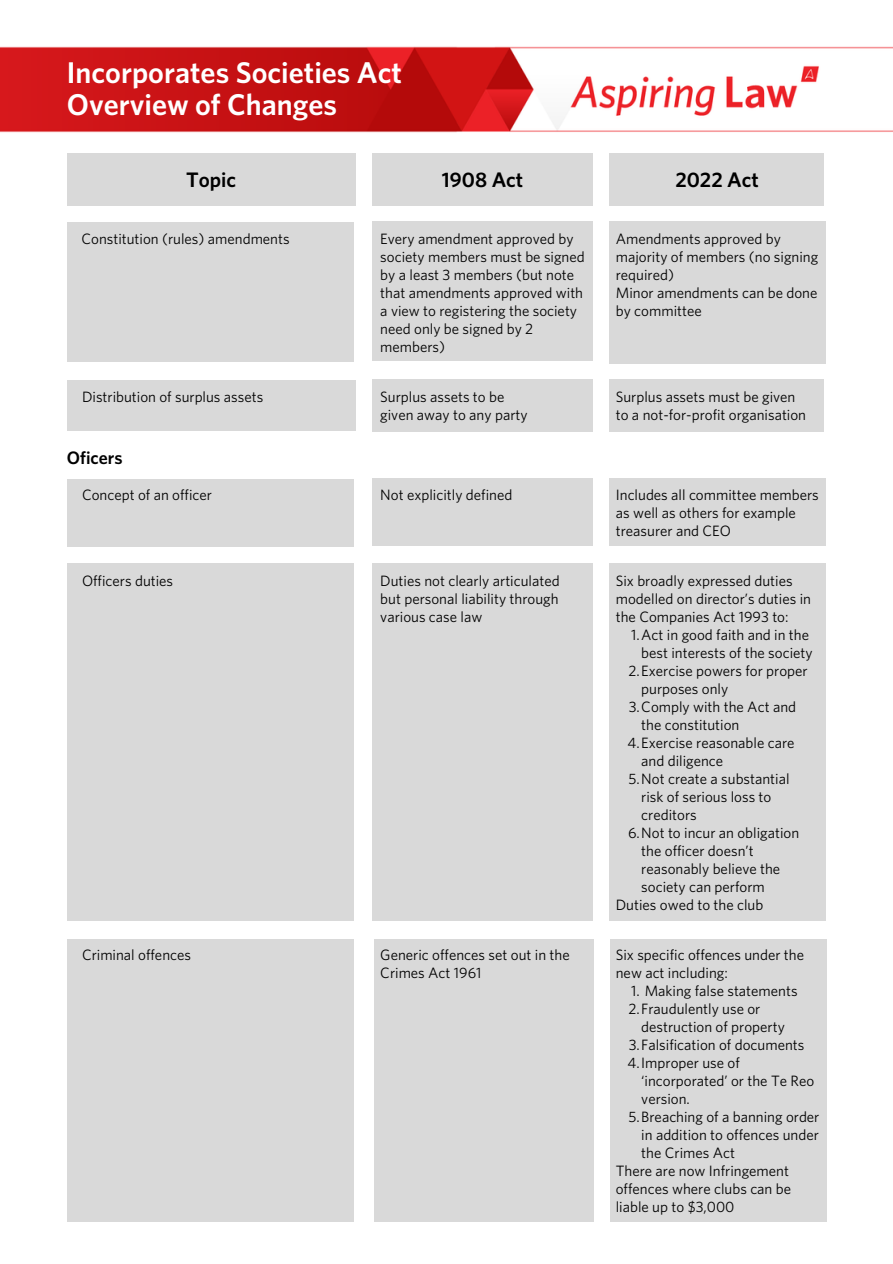
<style>
.page{position:relative;width:893px;height:1264px;background:#fff}
.page>*{position:absolute;margin:0;border:0;box-sizing:border-box;transform-origin:0 0}
.t1{font:600 30px/32.5px "Whitney";color:#fff}
.t2{font:600 21px "Whitney";color:#000}
.t3{font:600 18px "Whitney";color:#000}
.t4{font:15px/18px "Whitney";color:#000}
</style>
<div class="page">
<div style="left:67px;top:223px;width:286px;height:139px;background:#d9d9d9"></div>
<div style="left:609px;top:221px;width:216px;height:142px;background:#d9d9d9"></div>
<div style="left:609px;top:153px;width:214px;height:52px;background:#d9d9d9"></div>
<div style="left:67px;top:153px;width:288px;height:52px;background:#d9d9d9"></div>
<div style="left:372px;top:221px;width:220px;height:140px;background:#d9d9d9"></div>
<div style="left:372px;top:153px;width:220px;height:52px;background:#d9d9d9"></div>
<img style="left:0;top:46px;width:892px;height:87px">
<div style="left:67px;top:380px;width:288px;height:50px;background:#d9d9d9"></div>
<div style="left:609px;top:379px;width:214px;height:52px;background:#d9d9d9"></div>
<div style="left:372px;top:379px;width:220px;height:52px;background:#d9d9d9"></div>
<div style="left:67px;top:479px;width:286px;height:67px;background:#d9d9d9"></div>
<div style="left:609px;top:478px;width:216px;height:68px;background:#d9d9d9"></div>
<div style="left:372px;top:478px;width:220px;height:68px;background:#d9d9d9"></div>
<div style="left:67px;top:563px;width:286px;height:358px;background:#d9d9d9"></div>
<div style="left:609px;top:563px;width:216px;height:358px;background:#d9d9d9"></div>
<div style="left:372px;top:563px;width:220px;height:358px;background:#d9d9d9"></div>
<div style="left:67px;top:938px;width:286px;height:283px;background:#d9d9d9"></div>
<div style="left:610px;top:938px;width:216px;height:283px;background:#d9d9d9"></div>
<div style="left:373px;top:938px;width:220px;height:283px;background:#d9d9d9"></div>
<h1 class="t1" style="left:67px;top:55px;width:337px">Incorporates Societies Act<br>Overview of Changes</h1>
<h2 class="t2" style="left:186px;top:167px;width:52px">Topic</h2>
<h2 class="t2" style="left:442px;top:167px;width:83px">1908 Act</h2>
<h2 class="t2" style="left:675px;top:167px;width:85px">2022 Act</h2>
<p class="t4" style="left:81px;top:229px;width:210px">Constitution (rules) amendments</p>
<p class="t4" style="left:380px;top:229px;width:206px">Every amendment approved by society members must be signed by a least 3 members (but note that amendments approved with a view to registering the society need only be signed by 2 members)</p>
<p class="t4" style="left:615px;top:229px;width:204px">Amendments approved by majority of members (no signing required)<br>Minor amendments can be done by committee</p>
<p class="t4" style="left:82px;top:387px;width:183px">Distribution of surplus assets</p>
<p class="t4" style="left:380px;top:387px;width:149px">Surplus assets to be given away to any party</p>
<p class="t4" style="left:615px;top:387px;width:192px">Surplus assets must be given to a not-for-profit organisation</p>
<p class="t3" style="left:67px;top:447px;width:57px">Oficers</p>
<p class="t4" style="left:82px;top:485px;width:131px">Concept of an officer</p>
<p class="t4" style="left:380px;top:485px;width:133px">Not explicitly defined</p>
<p class="t4" style="left:615px;top:485px;width:204px">Includes all committee members as well as others for example treasurer and CEO</p>
<p class="t4" style="left:82px;top:572px;width:93px">Officers duties</p>
<p class="t4" style="left:380px;top:572px;width:181px;text-align:justify">Duties not clearly articulated but personal liability through various case law</p>
<p class="t4" style="left:631px;top:626px;width:179px">1.Act in good faith and in the</p>
<p class="t4" style="left:641px;top:644px;width:173px">best interests of the society</p>
<p class="t4" style="left:628px;top:662px;width:181px">2.Exercise powers for proper</p>
<p class="t4" style="left:641px;top:680px;width:88px">purposes only</p>
<p class="t4" style="left:628px;top:698px;width:169px">3.Comply with the Act and</p>
<p class="t4" style="left:641px;top:716px;width:100px">the constitution</p>
<p class="t4" style="left:627px;top:734px;width:168px">4.Exercise reasonable care</p>
<p class="t4" style="left:641px;top:752px;width:83px">and diligence</p>
<p class="t4" style="left:628px;top:769px;width:162px">5.Not create a substantial</p>
<p class="t4" style="left:641px;top:787px;width:132px">risk of serious loss to</p>
<p class="t4" style="left:641px;top:805px;width:57px">creditors</p>
<p class="t4" style="left:628px;top:823px;width:173px">6.Not to incur an obligation</p>
<p class="t4" style="left:641px;top:841px;width:114px">the officer doesn’t</p>
<p class="t4" style="left:641px;top:859px;width:140px">reasonably believe the</p>
<p class="t4" style="left:641px;top:877px;width:125px">society can perform</p>
<p class="t4" style="left:615px;top:572px;width:197px">Six broadly expressed duties modelled on director’s duties in the Companies Act 1993 to:</p>
<p class="t4" style="left:82px;top:945px;width:111px">Criminal offences</p>
<p class="t4" style="left:380px;top:945px;width:191px">Generic offences set out in the<br>Crimes Act 1961</p>
<p class="t4" style="left:615px;top:895px;width:149px">Duties owed to the club</p>
<p class="t4" style="left:615px;top:945px;width:190px">Six specific offences under the new act including:</p>
<p class="t4" style="left:628px;top:981px;width:170px">1. Making false statements<br>2.Fraudulently use or</p>
<p class="t4" style="left:627px;top:1017px;width:178px;text-indent:14px">destruction of property<br>3.Falsification of documents<br>4.Improper use of</p>
<p class="t4" style="left:641px;top:1071px;width:174px">‘incorporated’ or the Te Reo</p>
<p class="t4" style="left:641px;top:1089px;width:50px">version.</p>
<p class="t4" style="left:628px;top:1107px;width:192px">5.Breaching of a banning order</p>
<p class="t4" style="left:641px;top:1125px;width:179px">in addition to offences under</p>
<p class="t4" style="left:641px;top:1143px;width:95px">the Crimes Act</p>
<p class="t4" style="left:615px;top:1161px;width:177px">There are now Infringement offences where clubs can be liable up to $3,000</p>
</div>
